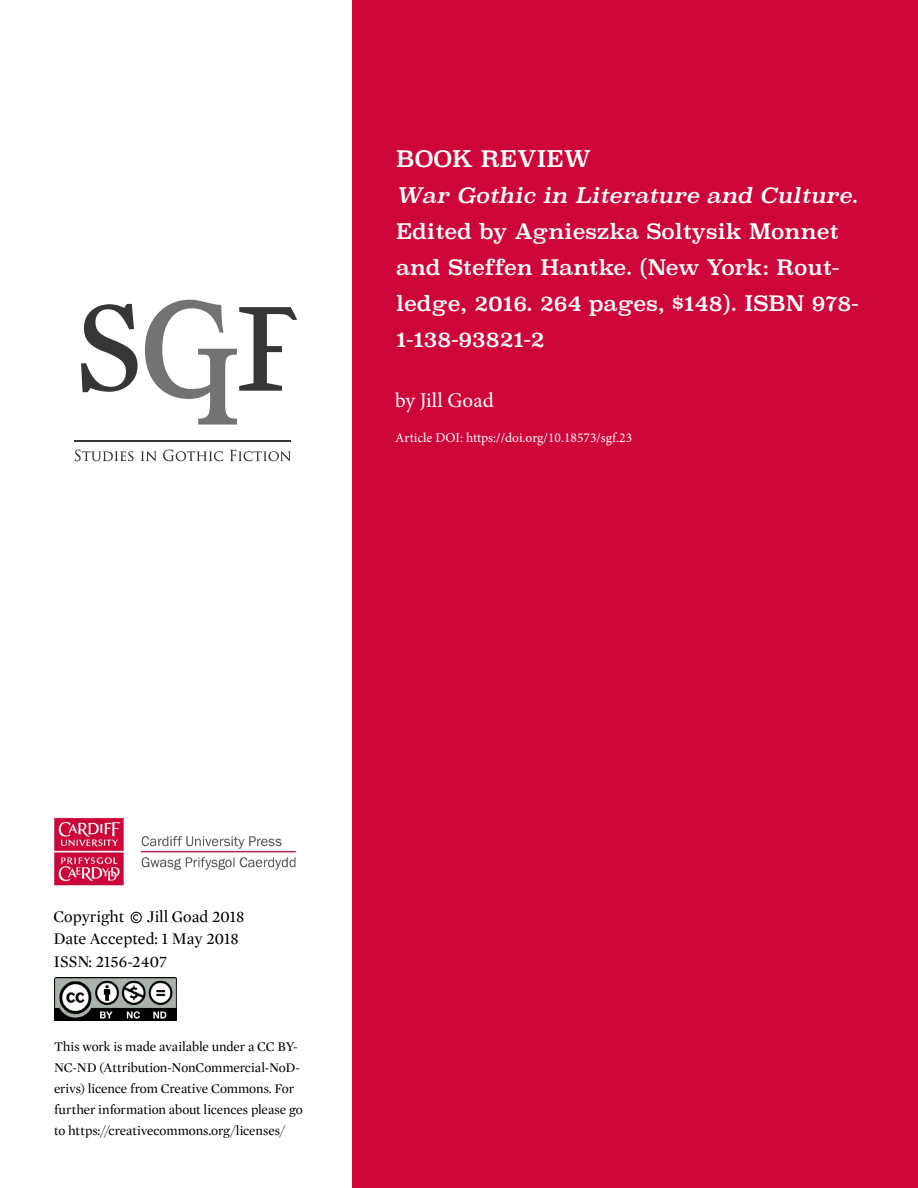
<style>
.page{position:relative;width:918px;height:1188px;background:#fff}
.page>*{position:absolute;margin:0;border:0;box-sizing:border-box;transform-origin:0 0}
.t1{font:22.5px "Superclarendon";color:#fff}
.t2{font:21px/36px "Superclarendon";color:#fff}
.t3{font:italic 21px "Superclarendon";color:#fff}
.t4{font:21px "Minion Pro";letter-spacing:.005em;color:#fff}
.t5{font:16.5px/23.1px "Mercury Display";color:#000}
.t6{font:13.5px/21px "Mercury Display";letter-spacing:-.01em;color:#000}
.t7{font:13.5px "Minion Pro";color:#fff}
</style>
<div class="page">
<svg style="left:81px;top:304px;width:57px;height:88px"></svg>
<svg style="left:145px;top:300px;width:152px;height:125px"></svg>
<svg style="left:75px;top:450px;width:59px;height:11px"></svg>
<svg style="left:141px;top:451px;width:16px;height:10px"></svg>
<svg style="left:163px;top:450px;width:60px;height:11px"></svg>
<svg style="left:230px;top:450px;width:61px;height:11px"></svg>
<hr style="left:75px;top:441px;width:216px;height:1px;background:#363636">
<div style="left:352px;top:0;width:566px;height:1188px;background:#ce0539"></div>
<img style="left:54px;top:977px;width:123px;height:44px">
<img style="left:54px;top:817px;width:242px;height:69px">
<svg style="left:131px;top:912px;width:11px;height:11px"></svg>
<h1 class="t1" style="left:396px;top:144px;width:197px">BOOK REVIEW</h1>
<h2 class="t3" style="left:396px;top:183px;width:464px">War Gothic in Literature and Culture.</h2>
<h2 class="t2" style="left:396px;top:215px;width:464px">Edited by Agnieszka Soltysik Monnet and Steffen Hantke. (New York: Rout&shy;ledge, 2016. 264 pages, $148). ISBN 978-<br>1-138-93821-2</h2>
<h2 class="t4" style="left:395px;top:386px;width:100px">by Jill Goad</h2>
<p class="t7" style="left:395px;top:429px;width:239px">Article DOI: https://doi.org/10.18573/sgf.23</p>
<p class="t5" style="left:53px;top:906px;width:72px">Copyright</p>
<p class="t5" style="left:147px;top:906px;width:99px">Jill Goad 2018</p>
<p class="t5" style="left:53px;top:927px;width:187px">Date Accepted: 1 May 2018<br>ISSN: 2156-2407</p>
<p class="t6" style="left:54px;top:1036px;width:250px">This work is made available under a CC BY-NC-ND (Attribution-NonCommercial-NoD&shy;erivs) licence from Creative Commons. For further information about licences please go to https://creativecommons.org/licenses/</p>
</div>
